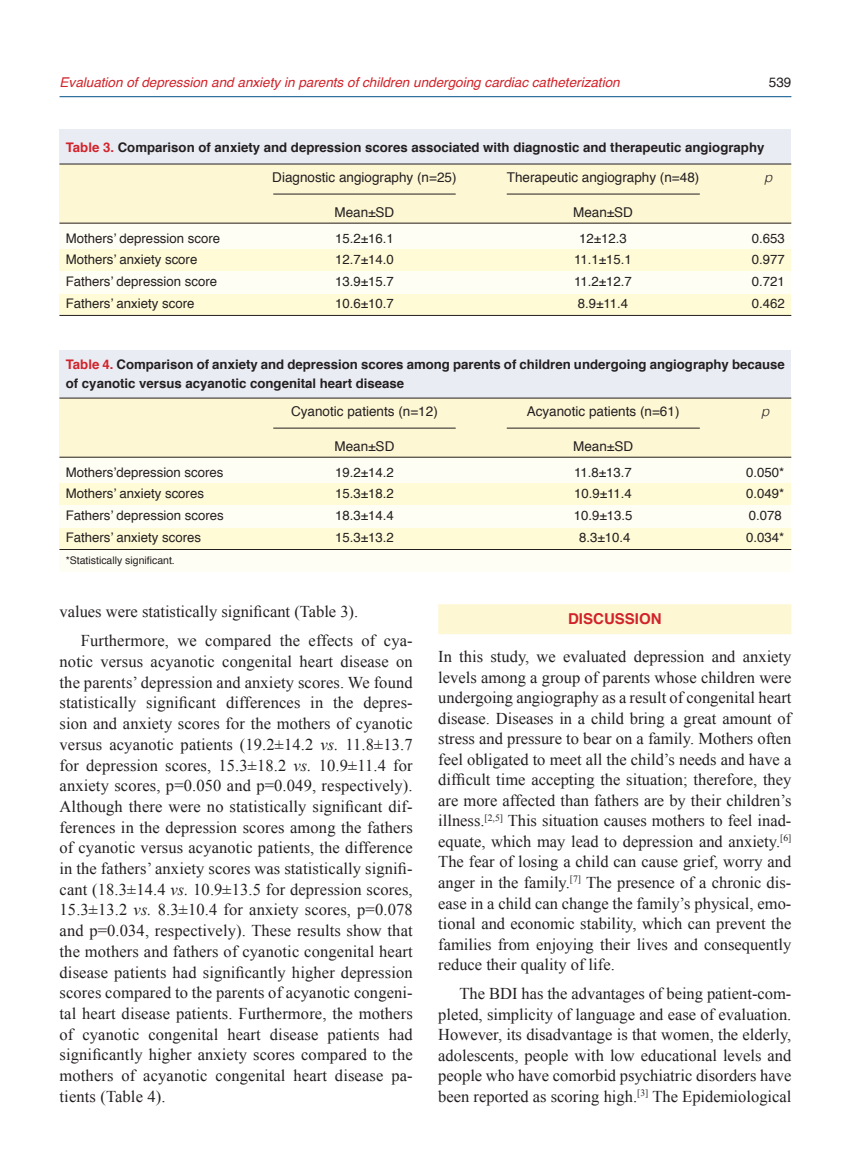
<style>
.page{position:relative;width:851px;height:1170px;background:#fff}
.page>*{position:absolute;margin:0;border:0;box-sizing:border-box;transform-origin:0 0}
.t1{font:16.5px/20.7px "Times New Roman";color:#231f20;text-align:justify}
.t2{font:700 15px "Helvetica";color:#d1232a}
.t3{font:13.5px "Helvetica";color:#231f20}
.t4{font:italic 13.5px "Helvetica";color:#d1232a}
.t5{font:italic 300 13.5px "Helvetica";color:#231f20}
.t6{font:13.2px "Helvetica";color:#231f20}
.t7{font:700 13.2px/18.8px "Helvetica";color:#231f20}
.t8{font:10.5px "Helvetica";color:#231f20}
.s1{color:#d1232a}
.s2{font-style:italic}
</style>
<div class="page">
<div style="left:438px;top:604px;width:353px;height:30px;background:#fef7d4"></div>
<div style="left:59px;top:130px;width:732px;height:34px;background:#eaecf4"></div>
<div style="left:59px;top:190px;width:732px;height:118px;background:#fffef4"></div>
<div style="left:59px;top:164px;width:732px;height:59px;background:#fef7d4"></div>
<div style="left:59px;top:249px;width:732px;height:22px;background:#fffbd6"></div>
<div style="left:59px;top:294px;width:732px;height:21px;background:#fffbd6"></div>
<hr style="left:59px;top:164px;width:732px;height:1px;background:#231f20">
<hr style="left:273px;top:194px;width:182px;height:1px;background:#231f20">
<hr style="left:506px;top:194px;width:193px;height:1px;background:#231f20">
<hr style="left:59px;top:223px;width:732px;height:1px;background:#231f20">
<hr style="left:59px;top:315px;width:732px;height:1px;background:#231f20">
<div style="left:59px;top:350px;width:732px;height:48px;background:#eaecf4"></div>
<div style="left:59px;top:424px;width:732px;height:148px;background:#fffef4"></div>
<div style="left:59px;top:398px;width:732px;height:59px;background:#fef7d4"></div>
<div style="left:59px;top:483px;width:732px;height:22px;background:#fffbd6"></div>
<div style="left:59px;top:528px;width:732px;height:21px;background:#fffbd6"></div>
<hr style="left:59px;top:398px;width:732px;height:1px;background:#231f20">
<hr style="left:273px;top:428px;width:182px;height:1px;background:#231f20">
<hr style="left:506px;top:428px;width:193px;height:1px;background:#231f20">
<hr style="left:59px;top:457px;width:732px;height:1px;background:#231f20">
<hr style="left:59px;top:549px;width:732px;height:1px;background:#231f20">
<hr style="left:60px;top:96px;width:731px;height:1px;background:#01508b">
<p class="t4" style="left:60px;top:71px;width:561px">Evaluation of depression and anxiety in parents of children undergoing cardiac catheterization</p>
<p class="t3" style="left:768px;top:72px;width:24px">539</p>
<p class="t7" style="left:66px;top:138px;width:700px"><span class="s1">Table 3.</span> Comparison of anxiety and depression scores associated with diagnostic and therapeutic angiography</p>
<p class="t3" style="left:272px;top:167px;width:186px">Diagnostic angiography (n=25)</p>
<p class="t3" style="left:506px;top:167px;width:194px">Therapeutic angiography (n=48)</p>
<p class="t5" style="left:764px;top:167px;width:10px">p</p>
<p class="t3" style="left:334px;top:201px;width:61px">Mean±SD</p>
<p class="t3" style="left:573px;top:201px;width:61px">Mean±SD</p>
<p class="t6" style="left:66px;top:228px;width:156px">Mothers’ depression score</p>
<p class="t6" style="left:335px;top:228px;width:60px">15.2±16.1</p>
<p class="t6" style="left:579px;top:228px;width:49px">12±12.3</p>
<p class="t6" style="left:751px;top:228px;width:35px">0.653</p>
<p class="t6" style="left:66px;top:249px;width:133px">Mothers’ anxiety score</p>
<p class="t6" style="left:335px;top:249px;width:60px">12.7±14.0</p>
<p class="t6" style="left:574px;top:249px;width:59px">11.1±15.1</p>
<p class="t6" style="left:751px;top:249px;width:35px">0.977</p>
<p class="t6" style="left:66px;top:271px;width:153px">Fathers’ depression score</p>
<p class="t6" style="left:335px;top:271px;width:60px">13.9±15.7</p>
<p class="t6" style="left:574px;top:271px;width:59px">11.2±12.7</p>
<p class="t6" style="left:751px;top:271px;width:35px">0.721</p>
<p class="t6" style="left:66px;top:293px;width:130px">Fathers’ anxiety score</p>
<p class="t6" style="left:335px;top:293px;width:60px">10.6±10.7</p>
<p class="t6" style="left:578px;top:293px;width:52px">8.9±11.4</p>
<p class="t6" style="left:751px;top:293px;width:35px">0.462</p>
<p class="t7" style="left:66px;top:355px;width:720px"><span class="s1">Table 4.</span> Comparison of anxiety and depression scores among parents of children undergoing angiography because of cyanotic versus acyanotic congenital heart disease</p>
<p class="t3" style="left:291px;top:401px;width:148px">Cyanotic patients (n=12)</p>
<p class="t3" style="left:526px;top:401px;width:154px">Acyanotic patients (n=61)</p>
<p class="t5" style="left:761px;top:401px;width:10px">p</p>
<p class="t3" style="left:334px;top:435px;width:61px">Mean±SD</p>
<p class="t3" style="left:573px;top:435px;width:61px">Mean±SD</p>
<p class="t6" style="left:66px;top:462px;width:159px">Mothers’depression scores</p>
<p class="t6" style="left:335px;top:462px;width:60px">19.2±14.2</p>
<p class="t6" style="left:574px;top:462px;width:59px">11.8±13.7</p>
<p class="t6" style="left:746px;top:462px;width:40px">0.050*</p>
<p class="t6" style="left:66px;top:483px;width:140px">Mothers’ anxiety scores</p>
<p class="t6" style="left:335px;top:483px;width:60px">15.3±18.2</p>
<p class="t6" style="left:574px;top:483px;width:59px">10.9±11.4</p>
<p class="t6" style="left:746px;top:483px;width:40px">0.049*</p>
<p class="t6" style="left:66px;top:505px;width:159px">Fathers’ depression scores</p>
<p class="t6" style="left:335px;top:505px;width:60px">18.3±14.4</p>
<p class="t6" style="left:573px;top:505px;width:60px">10.9±13.5</p>
<p class="t6" style="left:748px;top:505px;width:35px">0.078</p>
<p class="t6" style="left:66px;top:527px;width:137px">Fathers’ anxiety scores</p>
<p class="t6" style="left:335px;top:527px;width:60px">15.3±13.2</p>
<p class="t6" style="left:579px;top:527px;width:53px">8.3±10.4</p>
<p class="t6" style="left:746px;top:527px;width:40px">0.034*</p>
<p class="t8" style="left:66px;top:552px;width:111px">*Statistically significant.</p>
<p class="t1" style="left:81px;top:596px;width:333px;line-height:29.2px;text-indent:-21px">values were statistically significant (Table 3).<br>Furthermore, we compared the effects of cya-</p>
<p class="t1" style="left:60px;top:651px;width:355px">notic versus acyanotic congenital heart disease on the parents’ depression and anxiety scores. We found statistically significant differences in the depres&shy;sion and anxiety scores for the mothers of cyanotic versus acyanotic patients (19.2±14.2 <span class="s2">vs.</span> 11.8±13.7 for depression scores, 15.3±18.2 <span class="s2">vs.</span> 10.9±11.4 for anxiety scores, p=0.050 and p=0.049, respectively).<br>Although there were no statistically significant dif&shy;ferences in the depression scores among the fathers of cyanotic versus acyanotic patients, the difference in the fathers’ anxiety scores was statistically signifi&shy;cant (18.3±14.4 <span class="s2">vs.</span> 10.9±13.5 for depression scores, 15.3±13.2 <span class="s2">vs.</span> 8.3±10.4 for anxiety scores, p=0.078 and p=0.034, respectively). These results show that the mothers and fathers of cyanotic congenital heart disease patients had significantly higher depression scores compared to the parents of acyanotic congeni&shy;tal heart disease patients. Furthermore, the mothers of cyanotic congenital heart disease patients had significantly higher anxiety scores compared to the mothers of acyanotic congenital heart disease pa&shy;tients (Table 4).</p>
<p class="t2" style="left:568px;top:607px;width:95px">DISCUSSION</p>
<p class="t1" style="left:438px;top:646px;width:354px">In this study, we evaluated depression and anxiety levels among a group of parents whose children were undergoing angiography as a result of congenital heart disease. Diseases in a child bring a great amount of stress and pressure to bear on a family. Mothers often feel obligated to meet all the child’s needs and have a difficult time accepting the situation; therefore, they are more affected than fathers are by their children’s illness.<sup>[2,5]</sup> This situation causes mothers to feel inad&shy;equate, which may lead to depression and anxiety.<sup>[6] </sup>The fear of losing a child can cause grief, worry and anger in the family.<sup>[7]</sup> The presence of a chronic dis&shy;ease in a child can change the family’s physical, emo&shy;tional and economic stability, which can prevent the families from enjoying their lives and consequently reduce their quality of life.</p>
<p class="t1" style="left:438px;top:983px;width:354px;text-indent:21px">The BDI has the advantages of being patient-com&shy;pleted, simplicity of language and ease of evaluation.<br>However, its disadvantage is that women, the elderly, adolescents, people with low educational levels and people who have comorbid psychiatric disorders have been reported as scoring high.<sup>[3]</sup> The Epidemiological</p>
</div>
